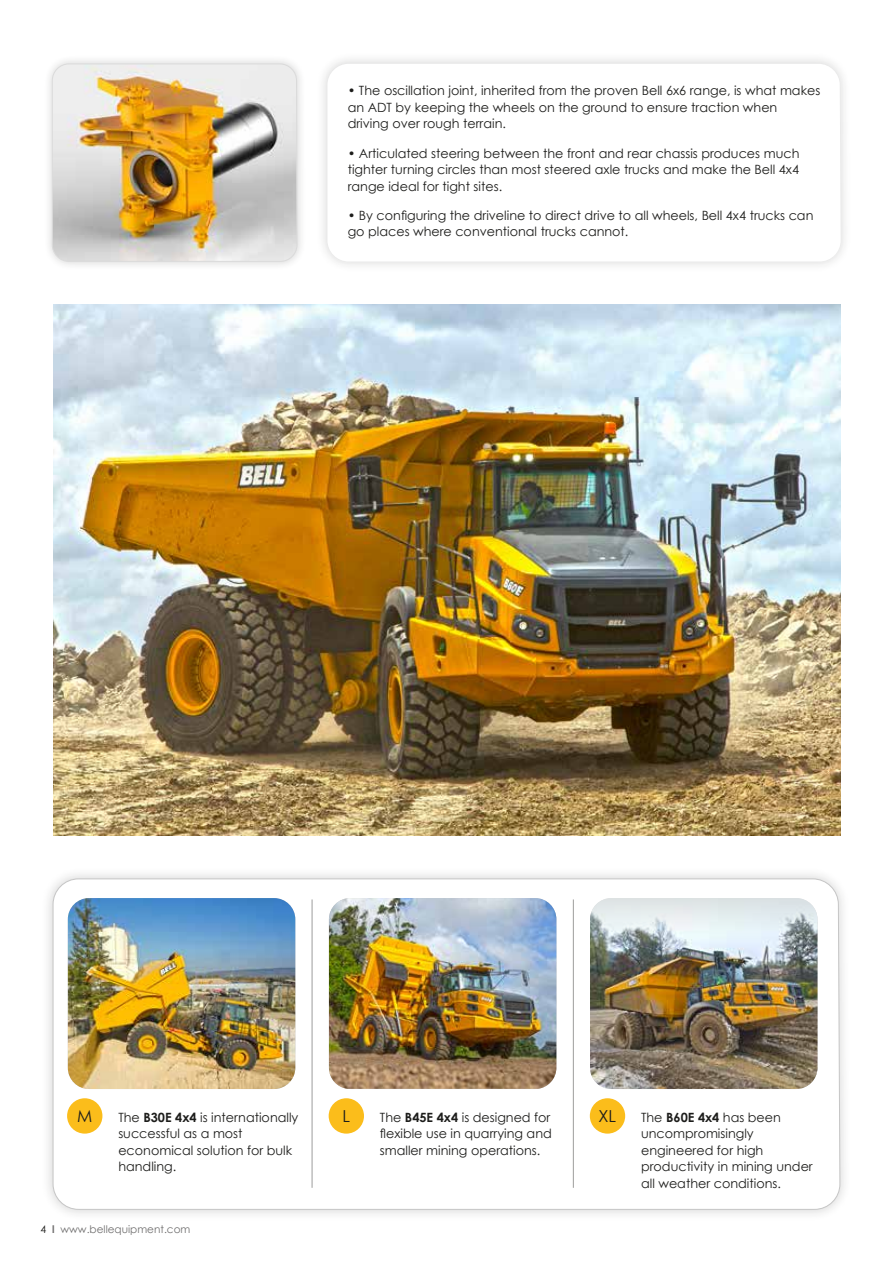
<style>
.page{position:relative;width:893px;height:1263px;background:#fff}
.page>*{position:absolute;margin:0;border:0;box-sizing:border-box;transform-origin:0 0}
.t1{font:16.5px "Century Gothic";color:#1d1d1b}
.t2{font:12.75px/16.5px "Century Gothic";color:#1d1d1b}
.t3{font:10.5px "Century Gothic";color:#706f6f}
.s1{font-weight:700}
.s2{color:#1d1d1b}
</style>
<div class="page">
<div style="left:41px;top:867px;width:811px;height:354px;background:#1d1d1b;opacity:.2"></div>
<svg style="left:53px;top:878px;width:787px;height:332px"></svg>
<div style="left:67px;top:1098px;width:35px;height:35px;background:#fbbd1b;border-radius:50%"></div>
<hr style="left:312px;top:899px;width:1px;height:289px;background:#9d9d9c">
<hr style="left:573px;top:899px;width:1px;height:289px;background:#9d9d9c">
<div style="left:329px;top:1098px;width:35px;height:35px;background:#fbbd1b;border-radius:50%"></div>
<div style="left:590px;top:1098px;width:35px;height:35px;background:#fbbd1b;border-radius:50%"></div>
<img style="left:68px;top:898px;width:227px;height:191px">
<img style="left:329px;top:898px;width:227px;height:191px">
<img style="left:590px;top:898px;width:227px;height:191px">
<div style="left:43px;top:54px;width:263px;height:216px;background:#1d1d1b;opacity:.2"></div>
<img style="left:52px;top:64px;width:245px;height:397px">
<img style="left:54px;top:304px;width:787px;height:532px">
<p class="t2" style="left:348px;top:82px;width:474px">• The oscillation joint, inherited from the proven Bell 6x6 range, is what makes an ADT by keeping the wheels on the ground to ensure traction when driving over rough terrain.</p>
<p class="t2" style="left:348px;top:145px;width:453px;text-align:justify">• Articulated steering between the front and rear chassis produces much tighter turning circles than most steered axle trucks and make the Bell 4x4 range ideal for tight sites.</p>
<p class="t2" style="left:348px;top:207px;width:467px">• By configuring the driveline to direct drive to all wheels, Bell 4x4 trucks can go places where conventional trucks cannot.</p>
<p class="t1" style="left:77px;top:1106px;width:17px">M</p>
<p class="t2" style="left:118px;top:1109px;width:182px">The <span class="s1">B30E 4x4</span> is internationally successful as a most economical solution for bulk handling.</p>
<p class="t1" style="left:343px;top:1106px;width:9px">L</p>
<p class="t2" style="left:380px;top:1109px;width:173px;text-align:justify">The <span class="s1">B45E 4x4</span> is designed for flexible use in quarrying and smaller mining operations.</p>
<p class="t1" style="left:599px;top:1106px;width:19px">XL</p>
<p class="t2" style="left:641px;top:1109px;width:173px">The <span class="s1">B60E 4x4</span> has been uncompromisingly engineered for high productivity in mining under all weather conditions.</p>
<p class="t3" style="left:41px;top:1223px;width:151px"><span class="s2">4</span> <span class="s1">l</span> www.bellequipment.com</p>
</div>
